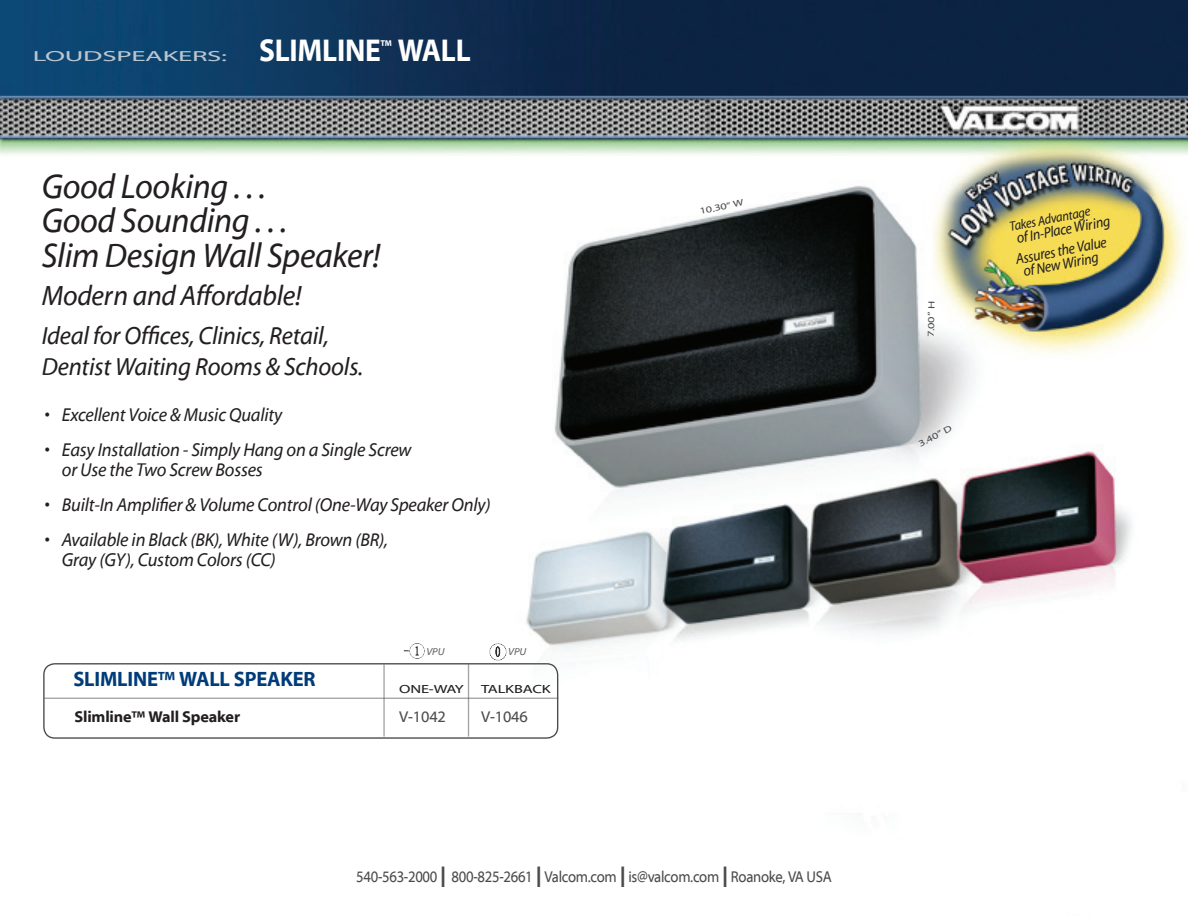
<style>
.page{position:relative;width:1188px;height:918px;background:#fff}
.page>*{position:absolute;margin:0;border:0;box-sizing:border-box;transform-origin:0 0}
.t1{font:italic 34.5px/34.5px "Myriad Web Pro";letter-spacing:-.01em;color:#231f20;scale:.95 1}
.t2{font:700 31.8px "Myriad Web Pro";letter-spacing:-.01em;color:#fff;scale:.9 1}
.t3{font:italic 28.2px "Myriad Web Pro";letter-spacing:-.01em;color:#231f20;scale:.95 1}
.t4{font:italic 25.05px/31.3px "Myriad Web Pro";letter-spacing:-.01em;color:#231f20;scale:.95 1}
.t5{font:700 21px "Myriad Web Pro";letter-spacing:-.01em;color:#013c79;scale:.95 1}
.t6{font:italic 18.75px/20.4px "Myriad Web Pro";letter-spacing:-.01em;color:#231f20;scale:.95 1}
.t7{font:15.75px "Myriad Web Pro";letter-spacing:-.02em;color:#4b4c4d;scale:.9 1}
.t8{font:700 15.75px "Myriad Web Pro";letter-spacing:-.01em;color:#231f20}
.t9{font:15.75px "Myriad Web Pro";letter-spacing:-.02em;color:#4b4c4d}
.t10{font:italic 15px/20.2px "Myriad Web Pro";color:#231f20;text-align:center;scale:.9 1}
.t11{font:14.7px "Myriad Web Pro";letter-spacing:-.01em;color:#bac5cf;scale:1.9 1}
.t12{font:italic 13.5px "Myriad Web Pro";color:#231f20;scale:.9 1}
.t13{font:11.85px "Myriad Web Pro";letter-spacing:-.01em;color:#231f20;scale:1.33 1}
.t14{font:italic 10.35px "Myriad Web Pro";letter-spacing:-.01em;color:#616164}
.t15{font:9px "Myriad Web Pro";color:#4b4c4d;scale:1.33 1}
.s1{font-size:30.45px}
</style>
<div class="page">
<img style="left:0;top:0;width:1188px;height:739px">
<div style="left:43px;top:663px;width:515px;height:76px;border:1px solid #4b4c4d;border-radius:11px"></div>
<hr style="left:383px;top:664px;width:2px;height:73px;background:#4b4c4d">
<hr style="left:44px;top:698px;width:514px;height:1px;background:#4b4c4d">
<img style="left:403px;top:644px;width:21px;height:14px">
<hr style="left:468px;top:664px;width:1px;height:73px;background:#4b4c4d">
<img style="left:489px;top:644px;width:17px;height:17px">
<p class="t11" style="left:33px;top:48px;width:104px">LoudSPEAKERS:</p>
<h2 class="t2" style="left:259px;top:33px;width:219px">SLIMLINE<sup>™</sup> WALL</h2>
<h1 class="t1" style="left:42px;top:170px;width:358px">Good Looking . . .<br>Good Sounding . . .<br>Slim Design Wall Speaker!</h1>
<h3 class="t3" style="left:42px;top:281px;width:275px">Modern and Affordable!</h3>
<h3 class="t4" style="left:42px;top:320px;width:340px">Ideal for Offices, Clinics, Retail,<br>Dentist Waiting Rooms &amp; Schools.</h3>
<p class="t6" style="left:45px;top:405px;width:252px">• Excellent Voice &amp; Music Quality</p>
<p class="t6" style="left:62px;top:440px;width:370px;text-indent:-17px">• Easy Installation - Simply Hang on a Single Screw or Use the Two Screw Bosses</p>
<p class="t6" style="left:45px;top:495px;width:471px">• Built-In Amplifier &amp; Volume Control (One-Way Speaker Only)</p>
<p class="t6" style="left:62px;top:530px;width:345px;text-indent:-17px">• Available in Black (BK), White (W), Brown (BR),<br>Gray (GY), Custom Colors (CC)</p>
<p class="t5" style="left:73px;top:668px;width:257px">SLIMLINE™ WALL SPEAKER</p>
<p class="t14" style="left:426px;top:646px;width:20px">VPU</p>
<p class="t14" style="left:508px;top:646px;width:20px">VPU</p>
<p class="t13" style="left:399px;top:682px;width:50px">One-Way</p>
<p class="t13" style="left:481px;top:682px;width:54px">TALKBACK</p>
<p class="t8" style="left:75px;top:708px;width:167px">SLIMLINE™ WALL SPEAKER</p>
<p class="t9" style="left:399px;top:708px;width:48px">V-1042</p>
<p class="t9" style="left:481px;top:708px;width:48px">V-1046</p>
<p class="t15" style="left:699px;top:207px;width:35px;rotate:-12deg">10.30” W</p>
<p class="t7" style="left:356px;top:868px;width:530px">540-563-2000 <span class="s1">I</span> 800-825-2661 <span class="s1">I</span> Valcom.com <span class="s1">I</span> is@valcom.com <span class="s1">I</span> Roanoke, VA USA</p>
<p class="t15" style="left:926px;top:337px;width:29px;rotate:-89deg">7.00” H</p>
<p class="t15" style="left:917px;top:440px;width:29px;rotate:-28deg">3.40” D</p>
<p class="t12" style="left:1008px;top:219px;width:93px;rotate:-11deg">Takes Advantage</p>
<p class="t10" style="left:1010px;top:230px;width:112px;rotate:-11deg">of In-Place Wiring<br>Assures the Value</p>
<p class="t10" style="left:1022px;top:262px;width:86px;rotate:-11deg">of New Wiring</p>
</div>
